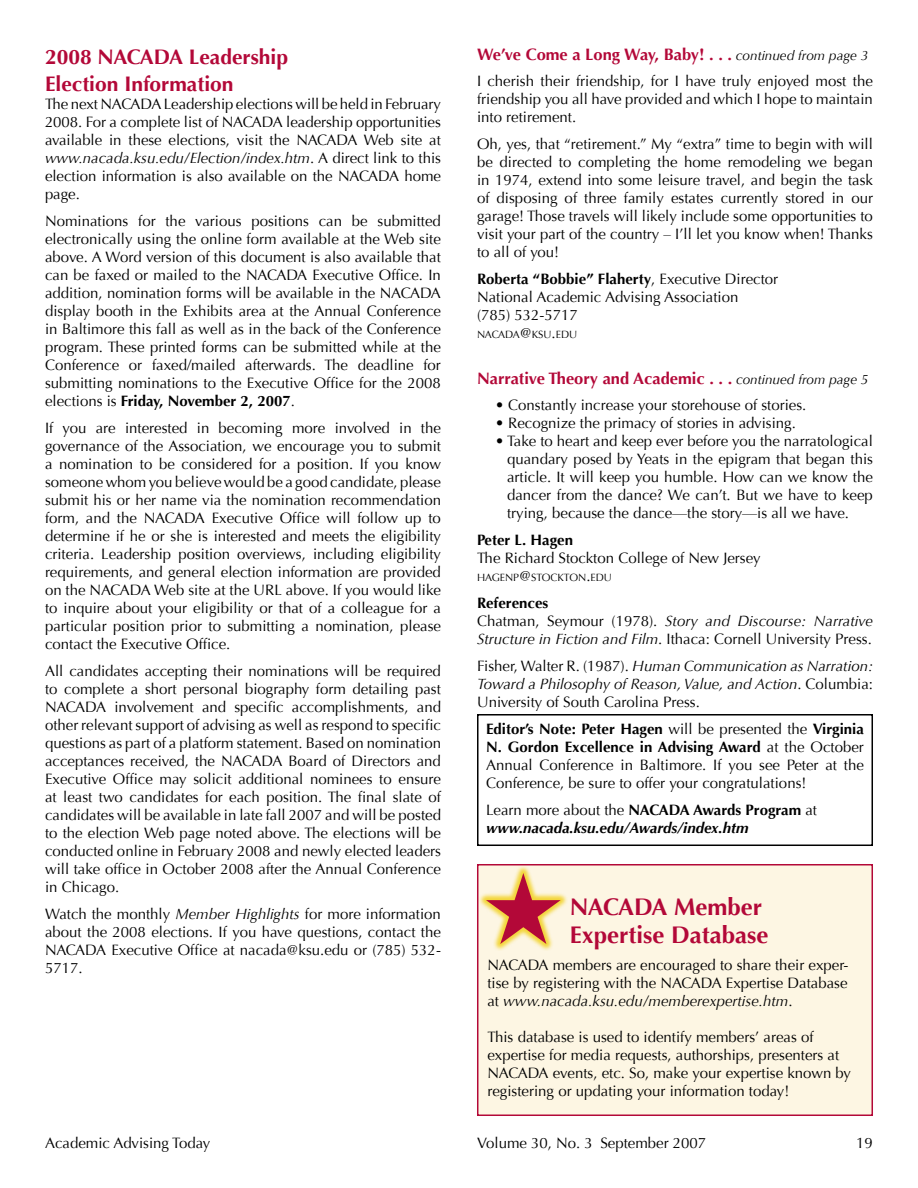
<style>
.page{position:relative;width:918px;height:1188px;background:#fff}
.page>*{position:absolute;margin:0;border:0;box-sizing:border-box;transform-origin:0 0}
.t1{font:700 24px/28.8px "Optima";color:#b30838}
.t2{font:700 21px/27px "Optima";color:#b30838}
.t3{font:700 16.5px "Optima";color:#b30838}
.t4{font:15px/18px "Optima";color:#000;text-align:justify}
.t5{font:italic 15px/18px "Optima";color:#000;text-align:justify}
.t6{font:italic 700 15px/18px "Optima";color:#000}
.t7{font:700 15px "Optima";color:#000}
.t8{font:10.5px "Optima";color:#000}
.s1{font-style:italic}
.s2{font-weight:700}
.s3{font-weight:400;font-style:italic;font-size:13.5px;color:#000}
.s4{font-size:15px}
.s5{font-style:normal}
.s6{font-weight:400;font-style:normal}
</style>
<div class="page">
<div style="left:478px;top:865px;width:394px;height:250px;background:#fdf6e3"></div>
<div style="left:477px;top:864px;width:396px;height:252px;border:2px solid #b30838"></div>
<div style="left:477px;top:864px;width:147px;height:144px;background:#fdf6e3"></div>
<svg style="left:486px;top:873px;width:75px;height:71px"></svg>
<div style="left:477px;top:714px;width:396px;height:132px;border:2px solid #000"></div>
<h2 class="t2" style="left:45px;top:44px;width:245px">2008 NACADA Leadership<br>Election Information</h2>
<p class="t4" style="left:45px;top:95px;width:398px">The next NACADA Leadership elections will be held in February 2008. For a complete list of NACADA leadership opportunities available in these elections, visit the NACADA Web site at <span class="s1">www.nacada.ksu.edu/Election/index.htm</span>. A direct link to this election information is also available on the NACADA home page.</p>
<p class="t4" style="left:45px;top:212px;width:398px">Nominations for the various positions can be submitted electronically using the online form available at the Web site above. A Word version of this document is also available that can be faxed or mailed to the NACADA Executive Office. In addition, nomination forms will be available in the NACADA display booth in the Exhibits area at the Annual Conference in Baltimore this fall as well as in the back of the Conference program. These printed forms can be submitted while at the Conference or faxed/mailed afterwards. The deadline for submitting nominations to the Executive Office for the 2008 elections is <span class="s2">Friday, November 2, 2007</span>.</p>
<p class="t4" style="left:45px;top:419px;width:398px">If you are interested in becoming more involved in the governance of the Association, we encourage you to submit a nomination to be considered for a position. If you know someone whom you believe would be a good candidate, please submit his or her name via the nomination recommendation form, and the NACADA Executive Office will follow up to determine if he or she is interested and meets the eligibility criteria. Leadership position overviews, including eligibility requirements, and general election information are provided on the NACADA Web site at the URL above. If you would like to inquire about your eligibility or that of a colleague for a particular position prior to submitting a nomination, please contact the Executive Office.</p>
<p class="t4" style="left:45px;top:662px;width:398px">All candidates accepting their nominations will be required to complete a short personal biography form detailing past NACADA involvement and specific accomplishments, and other relevant support of advising as well as respond to specific questions as part of a platform statement. Based on nomination acceptances received, the NACADA Board of Directors and Executive Office may solicit additional nominees to ensure at least two candidates for each position. The final slate of candidates will be available in late fall 2007 and will be posted to the election Web page noted above. The elections will be conducted online in February 2008 and newly elected leaders will take office in October 2008 after the Annual Conference in Chicago.</p>
<p class="t4" style="left:45px;top:905px;width:397px">Watch the monthly <span class="s1">Member Highlights</span> for more information about the 2008 elections. If you have questions, contact the NACADA Executive Office at nacada@ksu.edu or (785) 532- 5717.</p>
<p class="t3" style="left:477px;top:45px;width:393px">We’ve Come a Long Way, Baby! . . . <span class="s3">continued from page 3</span></p>
<p class="t4" style="left:477px;top:72px;width:397px">I cherish their friendship, for I have truly enjoyed most the friendship you all have provided and which I hope to maintain into retirement.</p>
<p class="t4" style="left:477px;top:135px;width:398px">Oh, yes, that “retirement.” My “extra” time to begin with will be directed to completing the home remodeling we began in 1974, extend into some leisure travel, and begin the task of disposing of three family estates currently stored in our garage! Those travels will likely include some opportunities to visit your part of the country – I’ll let you know when! Thanks to all of you!</p>
<p class="t4" style="left:477px;top:270px;width:303px;text-align:left"><span class="s2">Roberta “Bobbie” Flaherty</span>, Executive Director<br>National Academic Advising Association<br>(785) 532-5717</p>
<p class="t8" style="left:477px;top:328px;width:102px">NACADA<span class="s4">@</span>KSU<span class="s4">.</span>EDU</p>
<p class="t3" style="left:477px;top:369px;width:393px">Narrative Theory and Academic . . . <span class="s3">continued from page 5</span></p>
<p class="t4" style="left:495px;top:396px;width:313px">• Constantly increase your storehouse of stories.</p>
<p class="t4" style="left:495px;top:414px;width:302px">• Recognize the primacy of stories in advising.</p>
<p class="t4" style="left:507px;top:432px;width:367px;text-indent:-12px">• Take to heart and keep ever before you the narratological quandary posed by Yeats in the epigram that began this article. It will keep you humble. How can we know the dancer from the dance? We can’t. But we have to keep trying, because the dance—the story—is all we have.</p>
<p class="t7" style="left:477px;top:531px;width:98px">Peter L. Hagen</p>
<p class="t4" style="left:477px;top:549px;width:285px">The Richard Stockton College of New Jersey</p>
<p class="t8" style="left:477px;top:571px;width:137px">HAGENP<span class="s4">@</span>STOCKTON<span class="s4">.</span>EDU</p>
<p class="t4" style="left:477px;top:594px;width:397px;text-align:left"><span class="s2">References<br></span>Chatman, Seymour (1978). <span class="s1">Story and Discourse: Narrative<br>Structure in Fiction and Film</span>. Ithaca: Cornell University Press.</p>
<p class="t5" style="left:477px;top:657px;width:398px"><span class="s5">Fisher, Walter R. (1987).</span> Human Communication as Narration:<br>Toward a Philosophy of Reason, Value, and Action<span class="s5">. Columbia:<br>University of South Carolina Press.</span></p>
<p class="t4" style="left:486px;top:720px;width:379px"><span class="s2">Editor’s Note: Peter Hagen</span> will be presented the <span class="s2">Virginia N. Gordon Excellence in Advising Award</span> at the October Annual Conference in Baltimore. If you see Peter at the Conference, be sure to offer your congratulations!</p>
<p class="t6" style="left:486px;top:801px;width:333px"><span class="s6">Learn more about the</span> <span class="s5">NACADA Awards Program</span> <span class="s6">at </span>www.nacada.ksu.edu/Awards/index.htm</p>
<h1 class="t1" style="left:570px;top:892px;width:200px">NACADA Member<br>Expertise Database</h1>
<p class="t4" style="left:487px;top:957px;width:363px">NACADA members are encouraged to share their exper&shy;tise by registering with the NACADA Expertise Database at <span class="s1">www.nacada.ksu.edu/memberexpertise.htm</span>.</p>
<p class="t4" style="left:487px;top:1029px;width:365px;text-align:left">This database is used to identify members’ areas of expertise for media requests, authorships, presenters at NACADA events, etc. So, make your expertise known by registering or updating your information today!</p>
<p class="t4" style="left:45px;top:1134px;width:167px">Academic Advising Today</p>
<p class="t4" style="left:477px;top:1134px;width:231px">Volume 30, No. 3 September 2007</p>
<p class="t4" style="left:856px;top:1134px;width:18px">19</p>
</div>
